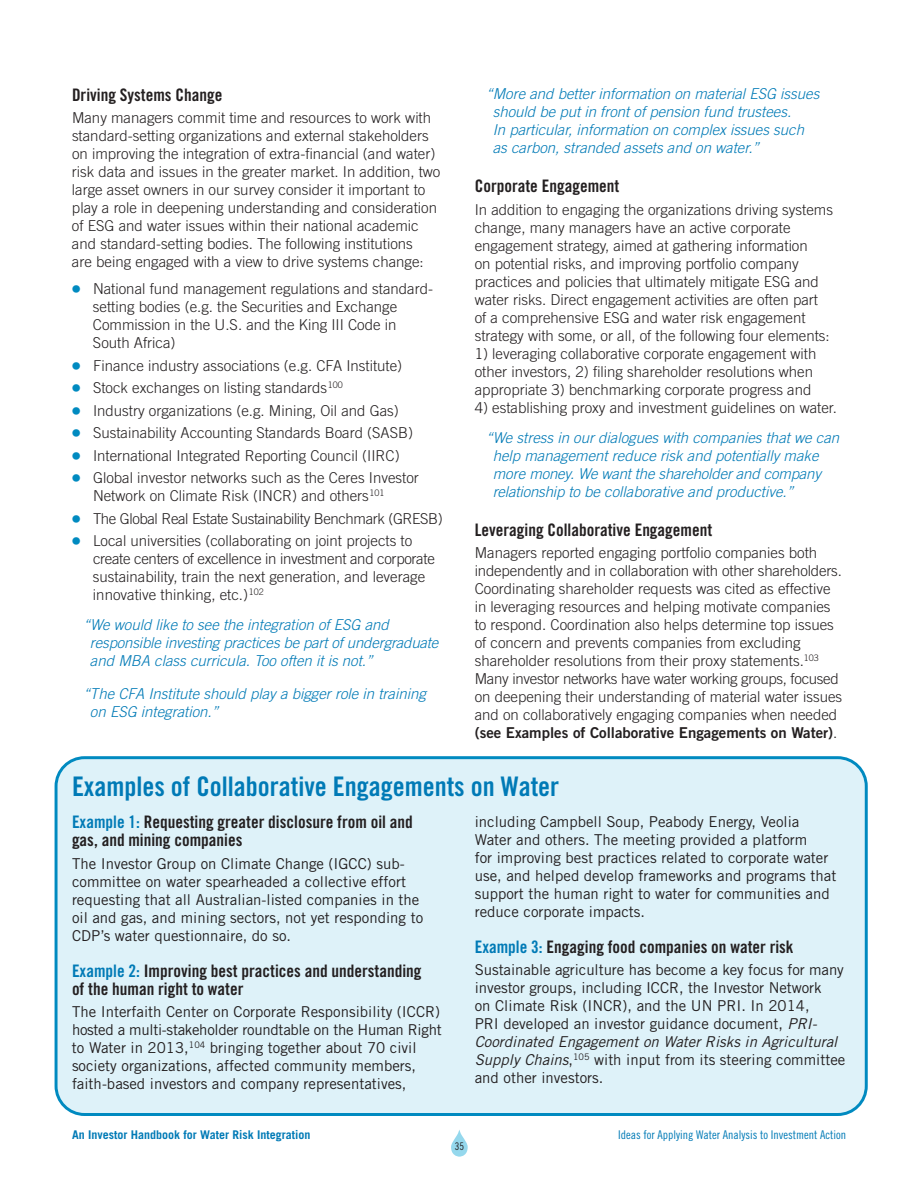
<style>
.page{position:relative;width:918px;height:1188px;background:#fff}
.page>*{position:absolute;margin:0;border:0;box-sizing:border-box;transform-origin:0 0}
.t1{font:27px "Trade Gothic LT Std Bd Cn 20";color:#007ab6}
.t2{font:17.25px/18px "Trade Gothic LT Std Bd Cn 20";color:#231f20}
.t3{font:300 15px/18px "Trade Gothic LT Std";color:#231f20}
.t4{font:15px/18px "Trade Gothic LT Std";color:#231f20}
.t5{font:italic 300 15px/18px "Trade Gothic LT Std";color:#007ab6}
.t6{font:300 15px "Trade Gothic LT Std";letter-spacing:-.025em;color:#231f20}
.t7{font:15px "Trade Gothic LT Std Bd 2";color:#231f20}
.t8{font:12px "Trade Gothic LT Std Cn 18";color:#007ab6}
.t9{font:700 12px "Trade Gothic LT Std";color:#007ab6}
.t10{font:10.5px "Trade Gothic LT Std Cn 18";color:#231f20}
.s1{font-family:"Universal Newswith Comm Pi";font-weight:400;color:#008ac0}
.s2{font-family:"Trade Gothic LT Std";font-weight:300}
.s3{color:#007ab6}
.s4{font-style:italic}
</style>
<div class="page">
<svg style="left:451px;top:1130px;width:17px;height:27px"></svg>
<div style="left:55px;top:756px;width:813px;height:360px;background:#def2f9"></div>
<p class="t2" style="left:72px;top:87px;width:152px">driving Systems change</p>
<p class="t3" style="left:72px;top:110px;width:370px">Many managers commit time and resources to work with standard-setting organizations and external stakeholders on improving the integration of extra-financial (and water) risk data and issues in the greater market. In addition, two large asset owners in our survey consider it important to play a role in deepening understanding and consideration of ESG and water issues within their national academic and standard-setting bodies. The following institutions<br>are being engaged with a view to drive systems change:</p>
<p class="t3" style="left:93px;top:281px;width:342px;text-indent:-21px"><span class="s1">●</span> National fund management regulations and standard&shy;setting bodies (e.g. the Securities and Exchange Commission in the U.S. and the King III Code in South Africa)</p>
<p class="t3" style="left:72px;top:358px;width:332px"><span class="s1">●</span> Finance industry associations (e.g. CFA Institute)</p>
<p class="t3" style="left:72px;top:380px;width:272px"><span class="s1">●</span> Stock exchanges on listing standards<sup>100</sup></p>
<p class="t3" style="left:72px;top:403px;width:328px"><span class="s1">●</span> Industry organizations (e.g. Mining, Oil and Gas)</p>
<p class="t3" style="left:72px;top:425px;width:343px"><span class="s1">●</span> Sustainability Accounting Standards Board (SASB)</p>
<p class="t3" style="left:72px;top:448px;width:329px"><span class="s1">●</span> International Integrated Reporting Council (IIRC)</p>
<p class="t3" style="left:93px;top:470px;width:327px;text-indent:-21px"><span class="s1">●</span> Global investor networks such as the Ceres Investor<br>Network on Climate Risk (INCR) and others<sup>101</sup></p>
<p class="t6" style="left:72px;top:513px;width:372px"><span class="s1">●</span> The Global Real Estate Sustainability Benchmark (GRESB)</p>
<p class="t3" style="left:93px;top:533px;width:343px;text-indent:-21px"><span class="s1">●</span> Local universities (collaborating on joint projects to create centers of excellence in investment and corporate sustainability, train the next generation, and leverage innovative thinking, etc.)<sup>102</sup></p>
<p class="t5" style="left:90px;top:617px;width:350px;text-indent:-7px">“We would like to see the integration of ESG and responsible investing practices be part of undergraduate and MBA class curricula. Too often it is not.”</p>
<p class="t5" style="left:90px;top:686px;width:337px;text-indent:-7px">“The CFA Institute should play a bigger role in training on ESG integration.”</p>
<p class="t5" style="left:493px;top:86px;width:328px;text-indent:-7px">“More and better information on material ESG issues should be put in front of pension fund trustees.<br>In particular, information on complex issues such as carbon, stranded assets and on water.”</p>
<p class="t2" style="left:475px;top:178px;width:146px">corporate engagement</p>
<p class="t3" style="left:475px;top:202px;width:360px">In addition to engaging the organizations driving systems change, many managers have an active corporate engagement strategy, aimed at gathering information<br>on potential risks, and improving portfolio company practices and policies that ultimately mitigate ESG and water risks. Direct engagement activities are often part of a comprehensive ESG and water risk engagement strategy with some, or all, of the following four elements:</p>
<p class="t3" style="left:475px;top:346px;width:343px">1) leveraging collaborative corporate engagement with other investors, 2) filing shareholder resolutions when appropriate 3) benchmarking corporate progress and</p>
<p class="t3" style="left:475px;top:400px;width:364px">4) establishing proxy and investment guidelines on water.</p>
<p class="t5" style="left:493px;top:430px;width:348px;text-indent:-7px">“We stress in our dialogues with companies that we can help management reduce risk and potentially make more money. We want the shareholder and company relationship to be collaborative and productive.”</p>
<p class="t2" style="left:475px;top:522px;width:239px">Leveraging collaborative engagement</p>
<p class="t3" style="left:475px;top:545px;width:369px">Managers reported engaging portfolio companies both independently and in collaboration with other shareholders.<br>Coordinating shareholder requests was cited as effective in leveraging resources and helping motivate companies to respond. Coordination also helps determine top issues of concern and prevents companies from excluding shareholder resolutions from their proxy statements.<sup>103<br></sup>Many investor networks have water working groups, focused on deepening their understanding of material water issues and on collaboratively engaging companies when needed</p>
<p class="t7" style="left:475px;top:727px;width:364px">(see Examples of Collaborative Engagements on Water)<span class="s2">.</span></p>
<h1 class="t1" style="left:72px;top:777px;width:489px">examples of collaborative engagements on Water</h1>
<p class="t2" style="left:72px;top:815px;width:342px"><span class="s3">example 1:</span> Requesting greater disclosure from oil and gas, and mining companies</p>
<p class="t4" style="left:72px;top:856px;width:353px">The Investor Group on Climate Change (IGCC) sub&shy;committee on water spearheaded a collective effort requesting that all Australian-listed companies in the oil and gas, and mining sectors, not yet responding to CDP’s water questionnaire, do so.</p>
<p class="t2" style="left:72px;top:963px;width:351px"><span class="s3">example 2:</span> Improving best practices and understanding of the human right to water</p>
<p class="t4" style="left:72px;top:1004px;width:371px">The Interfaith Center on Corporate Responsibility (ICCR) hosted a multi-stakeholder roundtable on the Human Right to Water in 2013,<sup>104</sup> bringing together about 70 civil society organizations, affected community members, faith-based investors and company representatives,</p>
<p class="t4" style="left:475px;top:814px;width:363px">including Campbell Soup, Peabody Energy, Veolia Water and others. The meeting provided a platform<br>for improving best practices related to corporate water use, and helped develop frameworks and programs that support the human right to water for communities and reduce corporate impacts.</p>
<p class="t2" style="left:475px;top:939px;width:320px"><span class="s3">example 3:</span> engaging food companies on water risk</p>
<p class="t4" style="left:475px;top:962px;width:372px">Sustainable agriculture has become a key focus for many investor groups, including ICCR, the Investor Network<br>on Climate Risk (INCR), and the UN PRI. In 2014,<br>PRI developed an investor guidance document, <span class="s4">PRI-Coordinated Engagement on Water Risks in Agricultural Supply Chains</span>,<sup>105</sup> with input from its steering committee and other investors.</p>
<p class="t9" style="left:72px;top:1130px;width:240px">An Investor Handbook for Water Risk Integration</p>
<p class="t8" style="left:618px;top:1130px;width:229px">Ideas for Applying Water Analysis to Investment Action</p>
<p class="t10" style="left:455px;top:1142px;width:11px">35</p>
</div>
